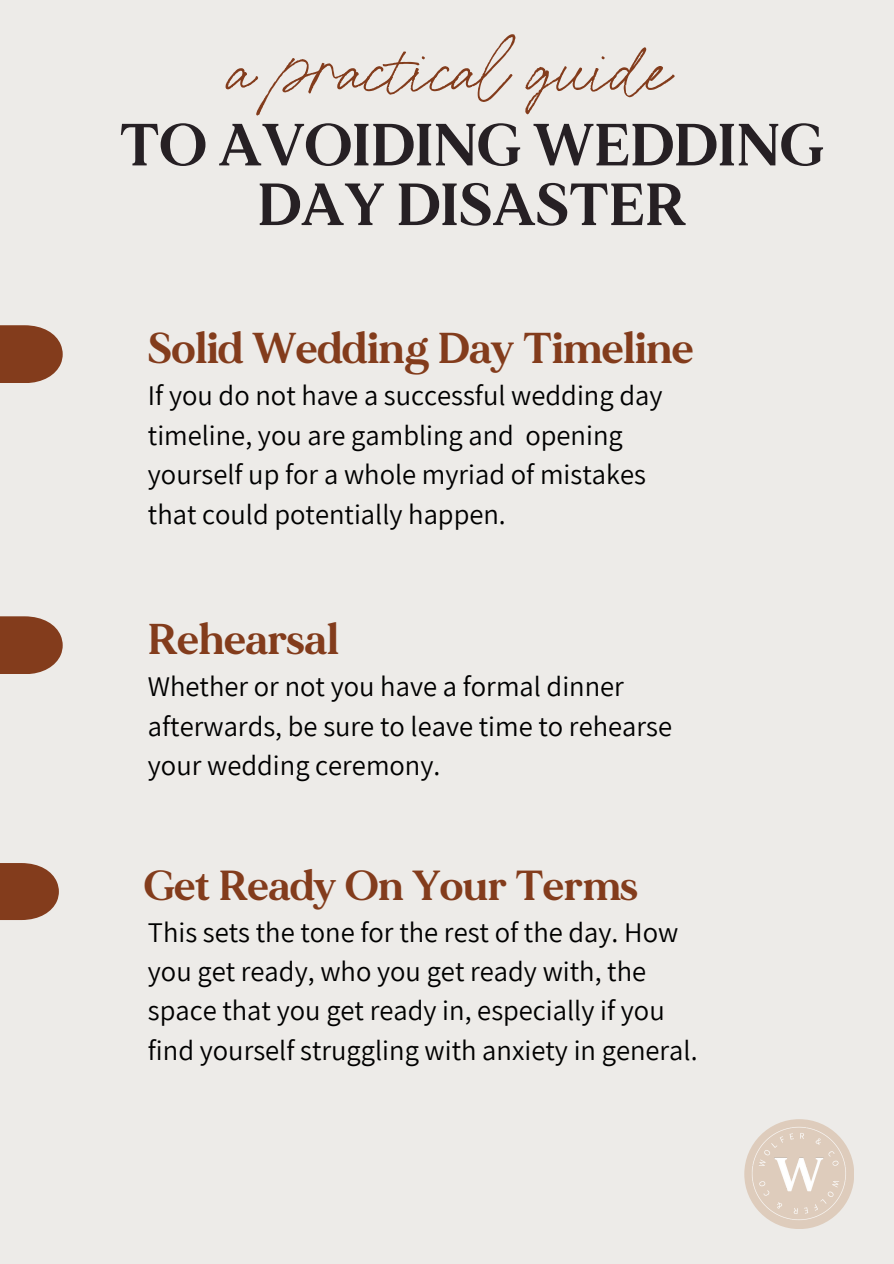
<style>
.page{position:relative;width:894px;height:1264px;background:#fff}
.page>*{position:absolute;margin:0;border:0;box-sizing:border-box;transform-origin:0 0}
.t1{font:75.15px "Miss Confidential Alt";color:#833c1c}
.t2{font:700 59.4px/59.7px "MADE Mirage";color:#262024;text-align:center}
.t3{font:700 43.05px "MADE Mirage";color:#833c1c}
.t4{font:700 42px "MADE Mirage";color:#833c1c}
.t5{font:28.5px/39.3px "Assistant";color:#000}
</style>
<div class="page">
<div style="left:0;top:0;width:893px;height:1263px;background:#edebe8"></div>
<div style="left:744px;top:1119px;width:110px;height:109px;background:#deccbc;border-radius:50%"></div>
<img style="left:750px;top:1125px;width:96px;height:96px">
<div style="left:0;top:325px;width:63px;height:58px;background:#833c1c"></div>
<div style="left:0;top:863px;width:59px;height:57px;background:#833c1c"></div>
<div style="left:0;top:616px;width:63px;height:58px;background:#833c1c"></div>
<h1 class="t1" style="left:226px;top:19px;width:442px">a practical guide</h1>
<h2 class="t2" style="left:120px;top:118px;width:705px">TO AVOIDING WEDDING<br>DAY DISASTER</h2>
<h3 class="t3" style="left:148px;top:323px;width:547px">Solid Wedding Day Timeline</h3>
<p class="t5" style="left:148px;top:375px;width:516px">If you do not have a successful wedding day timeline, you are gambling and opening yourself up for a whole myriad of mistakes that could potentially happen.</p>
<h3 class="t3" style="left:148px;top:614px;width:192px">Rehearsal</h3>
<p class="t5" style="left:148px;top:666px;width:525px">Whether or not you have a formal dinner afterwards, be sure to leave time to rehearse your wedding ceremony.</p>
<h3 class="t4" style="left:144px;top:860px;width:495px">Get Ready On Your Terms</h3>
<p class="t5" style="left:148px;top:911px;width:551px">This sets the tone for the rest of the day. How you get ready, who you get ready with, the space that you get ready in, especially if you find yourself struggling with anxiety in general.</p>
</div>
